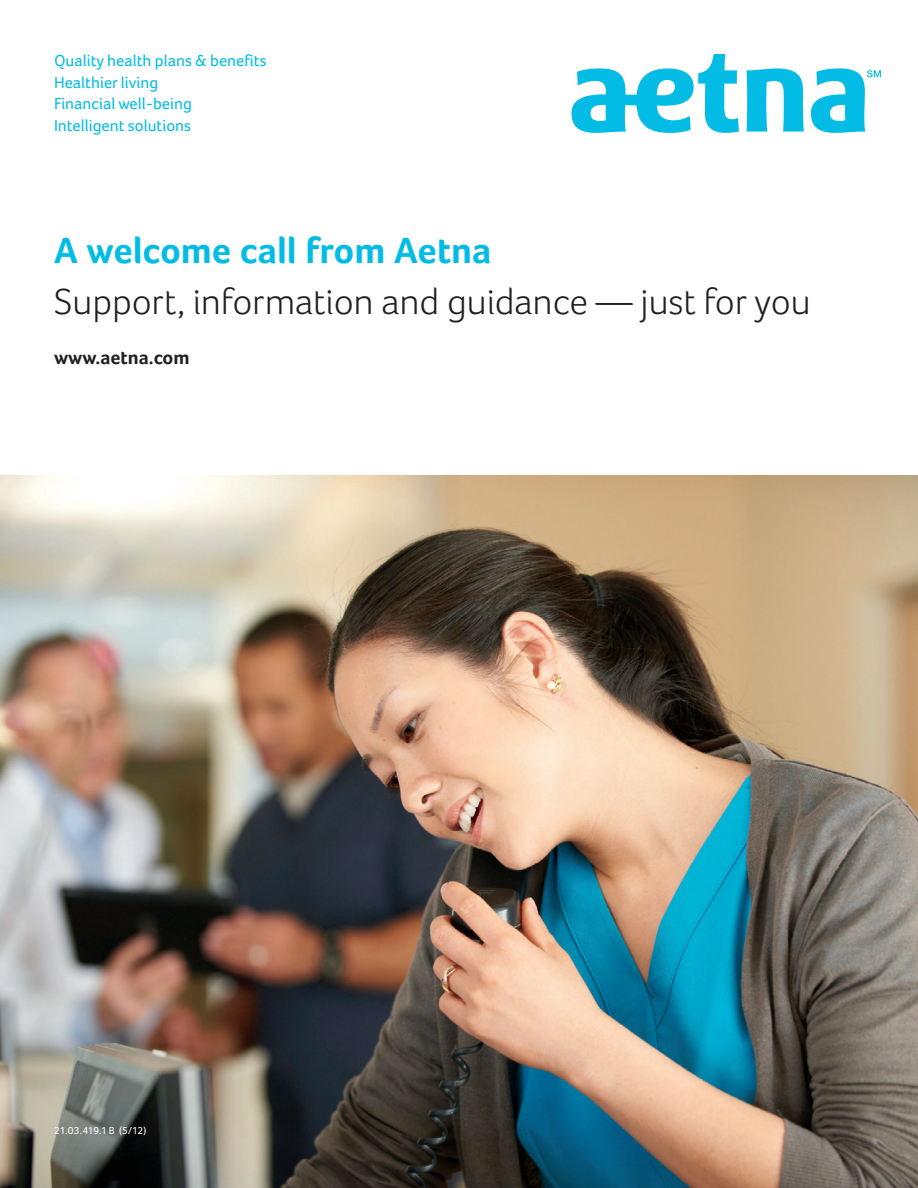
<style>
.page{position:relative;width:918px;height:1188px;background:#fff}
.page>*{position:absolute;margin:0;border:0;box-sizing:border-box;transform-origin:0 0}
.t1{font:300 37.5px "Foco";letter-spacing:-.005em;color:#231f20}
.t2{font:700 37.5px "Foco";letter-spacing:-.005em;color:#02bce5}
.t3{font:700 19.5px "Foco";color:#231f20}
.t4{font:16.5px/21.8px "Foco";color:#02bce5}
.t5{font:10.5px "Foco";letter-spacing:-.02em;color:#fff}
</style>
<div class="page">
<img style="left:0;top:475px;width:918px;height:713px">
<svg style="left:572px;top:54px;width:309px;height:79px"></svg>
<p class="t4" style="left:54px;top:49px;width:214px">Quality health plans &amp; benefits<br>Healthier living<br>Financial well-being<br>Intelligent solutions</p>
<h1 class="t2" style="left:54px;top:228px;width:439px">A welcome call from Aetna</h1>
<h1 class="t1" style="left:54px;top:280px;width:758px">Support, information and guidance — just for you</h1>
<p class="t3" style="left:54px;top:346px;width:137px">www.aetna.com</p>
<p class="t5" style="left:54px;top:1124px;width:94px">21.03.419.1 B (5/12)</p>
</div>
